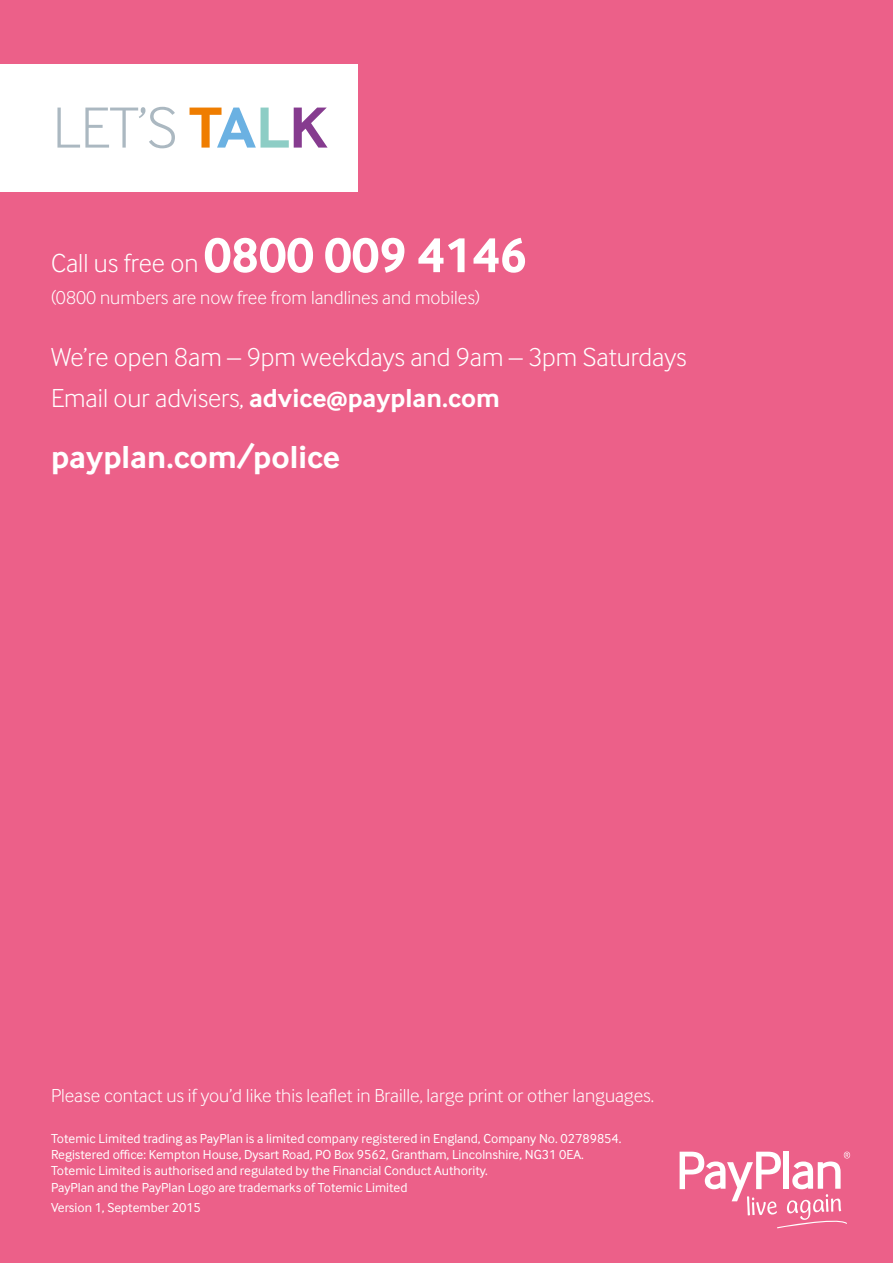
<style>
.page{position:relative;width:893px;height:1263px;background:#ec6089}
.page>*{position:absolute;margin:0;border:0;box-sizing:border-box;transform-origin:0 0}
.t1{font:300 60px "Inter Face";color:#abb8c1}
.t2{font:700 33px "Inter Face";color:#fff}
.t3{font:300 27px/41px "Inter Face";color:#fff}
.t4{font:300 19.5px "Inter Face";color:#fff}
.t5{font:13.5px/16.2px "Inter Face";color:#fff}
.s1{font-weight:700;color:#ef7d00}
.s2{font-weight:700;color:#6bb1e2}
.s3{font-weight:700;color:#8dcdc5}
.s4{font-weight:700;color:#863b8f}
.s5{font-weight:700;font-size:51px}
.s6{font-weight:700}
.s7{font-family:"Bliss 2";font-weight:800}
</style>
<div class="page">
<div style="left:0;top:64px;width:357px;height:127px;background:#fff"></div>
<svg style="left:680px;top:1152px;width:170px;height:76px"></svg>
<h1 class="t1" style="left:53px;top:94px;width:276px">LET’S <span class="s1">T</span><span class="s2">A</span><span class="s3">L</span><span class="s4">K</span></h1>
<h3 class="t3" style="left:51px;top:242px;width:478px">Call us free on <span class="s5">0800 009 4146</span></h3>
<h3 class="t4" style="left:51px;top:287px;width:430px">(0800 numbers are now free from landlines and mobiles)</h3>
<h3 class="t3" style="left:51px;top:336px;width:637px">We’re open 8am – 9pm weekdays and 9am – 3pm Saturdays<br>Email our advisers, <span class="s6">advice</span><span class="s7">@</span><span class="s6">payplan.com</span></h3>
<h2 class="t2" style="left:51px;top:438px;width:291px">payplan.com/police</h2>
<h3 class="t4" style="left:51px;top:1084px;width:605px">Please contact us if you’d like this leaflet in Braille, large print or other languages.</h3>
<p class="t5" style="left:51px;top:1130px;width:572px">Totemic Limited trading as PayPlan is a limited company registered in England, Company No. 02789854.<br>Registered office: Kempton House, Dysart Road, PO Box 9562, Grantham, Lincolnshire, NG31 0EA.<br>Totemic Limited is authorised and regulated by the Financial Conduct Authority.<br>PayPlan and the PayPlan Logo are trademarks of Totemic Limited</p>
<p class="t5" style="left:51px;top:1199px;width:151px">Version 1, September 2015</p>
</div>
